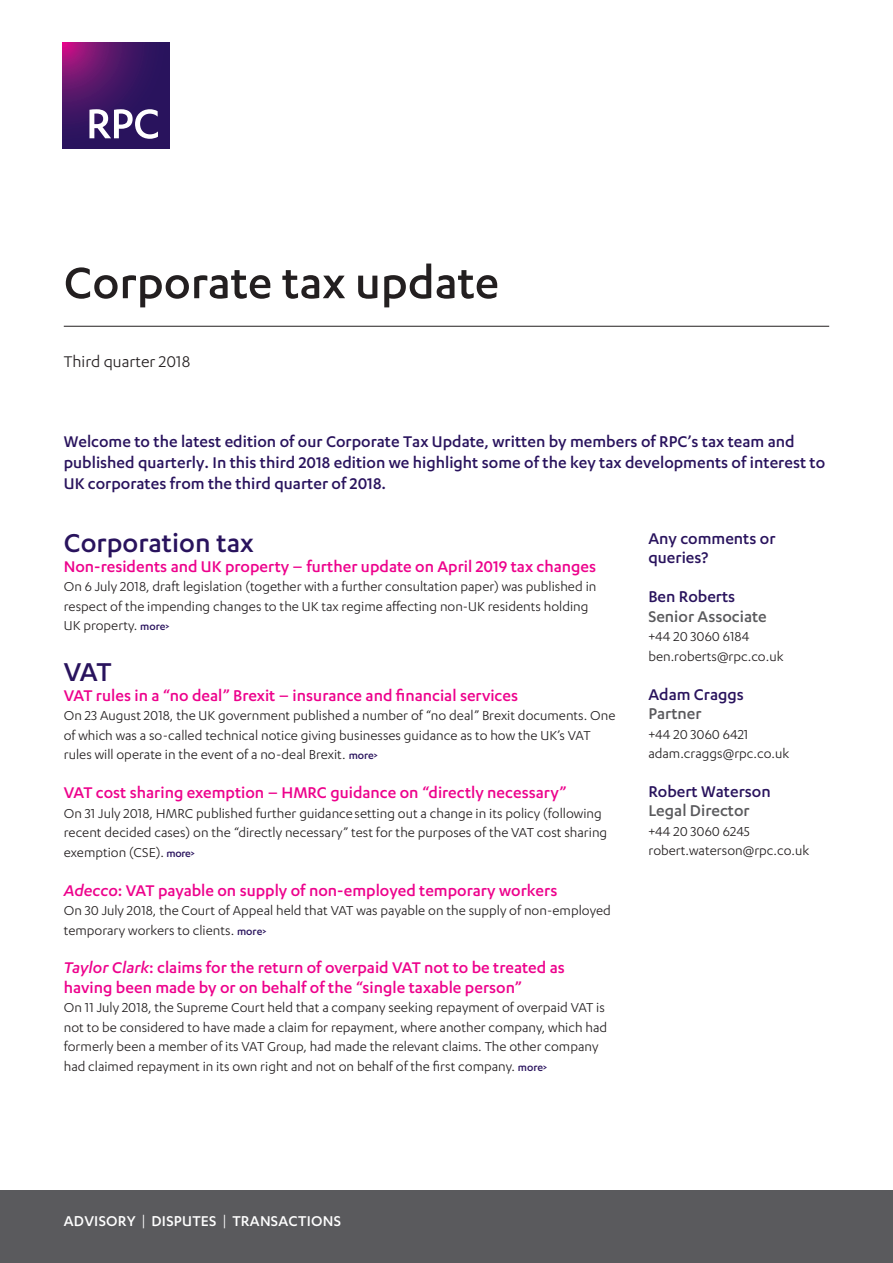
<style>
.page{position:relative;width:893px;height:1263px;background:#fff}
.page>*{position:absolute;margin:0;border:0;box-sizing:border-box;transform-origin:0 0}
.Main_cover_title__on{font:500 51px "Karbon";color:#231f20}
.Update_section_title{font:500 30px "Karbon";color:#29135d}
.Heading_2__pink{font:500 30px "Karbon";color:#29135d}
.Heading_2__pink-2{font:500 18px/19.5px "Karbon";color:#ed028c}
.Intro_text__12pt{font:500 18px/21px "Karbon";color:#29135d}
.Contacts_position{font:500 18px "Karbon";color:#5a5a5d}
.Contacts_Name{font:500 18px "Karbon";color:#29135d}
.Contacts_title{font:500 18px/19.5px "Karbon";color:#29135d}
.Date_style{font:18px "Karbon";color:#231f20}
.t1{font:500 16.5px "Karbon";letter-spacing:.015em;color:#fff}
.Body{font:15px/19.5px "Karbon";color:#231f20}
.Contacts_email_tel{font:15px "Karbon";color:#231f20}
.s1{font-weight:500;font-size:12px;color:#29135d}
.s2{font-style:italic}
.s3{font-weight:400}
</style>
<div class="page">
<svg style="left:63px;top:43px;width:106px;height:106px;background:#461565"></svg>
<svg style="left:89px;top:109px;width:69px;height:30px"></svg>
<div style="left:0;top:1191px;width:893px;height:72px;background:#5a5a5d"></div>
<hr style="left:64px;top:326px;width:765px;height:1px;background:#231f20">
<p class="Main_cover_title__on" style="left:64px;top:254px;width:437px">Corporate tax update</p>
<p class="Date_style" style="left:64px;top:351px;width:128px">Third quarter 2018</p>
<p class="Intro_text__12pt" style="left:64px;top:431px;width:763px">Welcome to the latest edition of our Corporate Tax Update, written by members of RPC’s tax team and published quarterly. In this third 2018 edition we highlight some of the key tax developments of interest to<br>UK corporates from the third quarter of 2018.</p>
<p class="Update_section_title" style="left:64px;top:527px;width:191px">Corporation tax</p>
<p class="Heading_2__pink-2" style="left:64px;top:556px;width:534px">Non-residents and UK property – further update on April 2019 tax changes</p>
<p class="Body" style="left:64px;top:577px;width:534px">On 6 July 2018, draft legislation (together with a further consultation paper) was published in respect of the impending changes to the UK tax regime affecting non-UK residents holding<br>UK property. <span class="s1">more&gt;</span></p>
<p class="Heading_2__pink" style="left:64px;top:655px;width:49px">VAT</p>
<p class="Heading_2__pink-2" style="left:64px;top:685px;width:456px">VAT rules in a “no deal” Brexit – insurance and financial services</p>
<p class="Body" style="left:64px;top:706px;width:553px">On 23 August 2018, the UK government published a number of “no deal” Brexit documents. One of which was a so-called technical notice giving businesses guidance as to how the UK’s VAT rules will operate in the event of a no-deal Brexit. <span class="s1">more&gt;</span></p>
<p class="Heading_2__pink-2" style="left:64px;top:782px;width:504px">VAT cost sharing exemption – HMRC guidance on “directly necessary”</p>
<p class="Body" style="left:64px;top:803px;width:545px">On 31 July 2018, HMRC published further guidancesetting out a change in its policy (following recent decided cases) on the “directly necessary” test for the purposes of the VAT cost sharing exemption (CSE). <span class="s1">more&gt;</span></p>
<p class="Heading_2__pink-2" style="left:64px;top:880px;width:495px"><span class="s2">Adecco</span>: VAT payable on supply of non-employed temporary workers</p>
<p class="Body" style="left:64px;top:900px;width:549px">On 30 July 2018, the Court of Appeal held that VAT was payable on the supply of non-employed temporary workers to clients. <span class="s1">more&gt;</span></p>
<p class="Heading_2__pink-2" style="left:64px;top:957px;width:503px"><span class="s2">Taylor Clark</span>: claims for the return of overpaid VAT not to be treated as having been made by or on behalf of the “single taxable person”</p>
<p class="Body" style="left:64px;top:998px;width:545px">On 11 July 2018, the Supreme Court held that a company seeking repayment of overpaid VAT is not to be considered to have made a claim for repayment, where another company, which had formerly been a member of its VAT Group, had made the relevant claims. The other company had claimed repayment in its own right and not on behalf of the first company. <span class="s1">more&gt;</span></p>
<p class="Contacts_title" style="left:648px;top:528px;width:129px">Any comments or queries?</p>
<p class="Contacts_Name" style="left:648px;top:587px;width:88px">Ben Roberts</p>
<p class="Contacts_position" style="left:648px;top:606px;width:120px">Senior Associate</p>
<p class="Contacts_email_tel" style="left:648px;top:628px;width:102px">+44 20 3060 6184</p>
<p class="Contacts_email_tel" style="left:648px;top:648px;width:137px">ben.roberts@rpc.co.uk</p>
<p class="Contacts_Name" style="left:648px;top:684px;width:97px">Adam Craggs</p>
<p class="Contacts_position" style="left:648px;top:703px;width:55px">Partner</p>
<p class="Contacts_email_tel" style="left:648px;top:726px;width:102px">+44 20 3060 6421</p>
<p class="Contacts_email_tel" style="left:648px;top:745px;width:142px">adam.craggs@rpc.co.uk</p>
<p class="Contacts_Name" style="left:648px;top:781px;width:124px">Robert Waterson</p>
<p class="Contacts_position" style="left:648px;top:801px;width:103px">Legal Director</p>
<p class="Contacts_email_tel" style="left:648px;top:823px;width:103px">+44 20 3060 6245</p>
<p class="Contacts_email_tel" style="left:648px;top:842px;width:162px">robert.waterson@rpc.co.uk</p>
<p class="t1" style="left:64px;top:1212px;width:279px">ADVISORY <span class="s3">|</span> DISPUTES <span class="s3">|</span> TRANSACTIONS</p>
</div>
